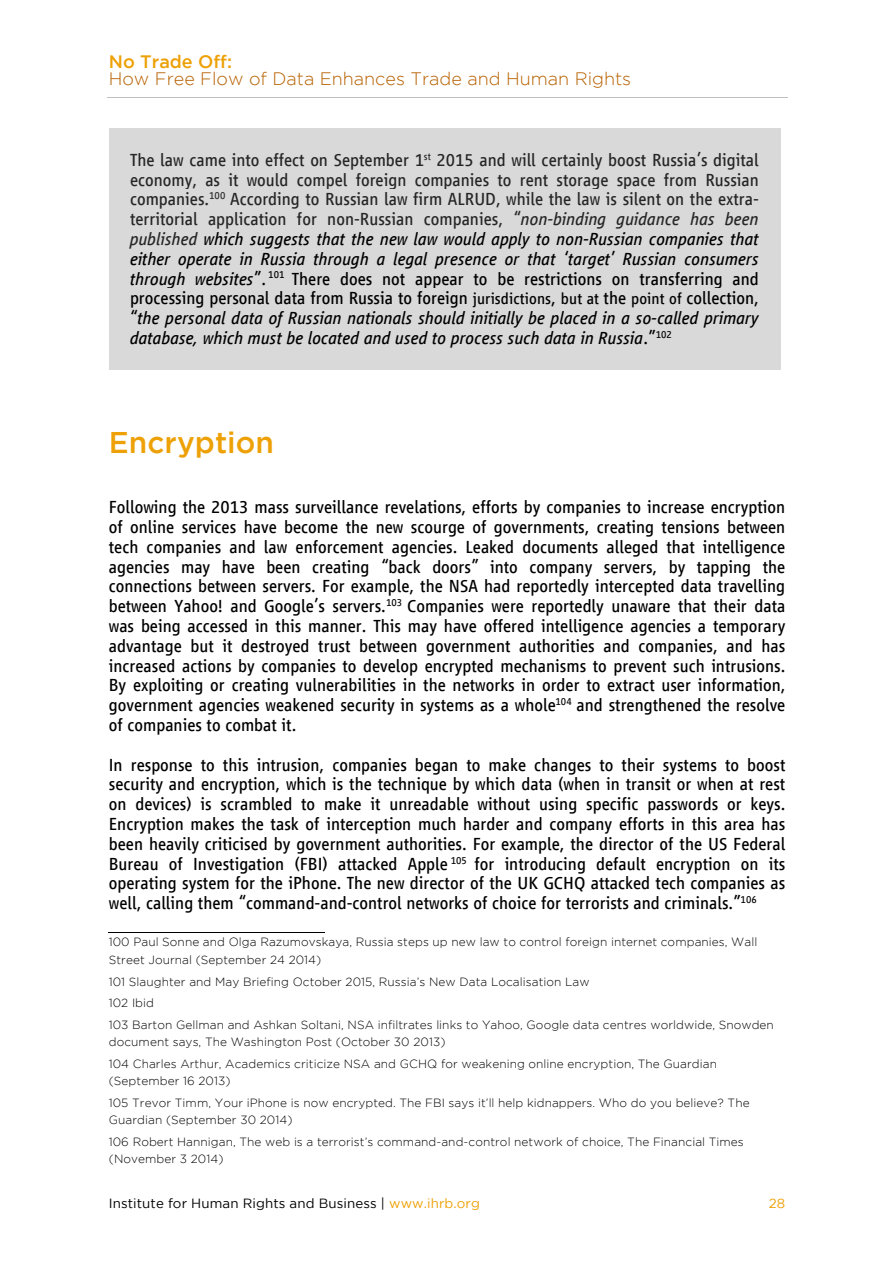
<style>
.page{position:relative;width:893px;height:1263px;background:#fff}
.page>*{position:absolute;margin:0;border:0;box-sizing:border-box;transform-origin:0 0}
.t1{font:500 29.85px "Gotham";letter-spacing:.005em;color:#eda106}
.t2{font:18px/19.8px "Vialog LT Com";color:#000;text-align:justify}
.t3{font:italic 18px/19.8px "Vialog LT Com";color:#000;text-align:justify}
.t4{font:300 18px "Gotham";color:#b76100}
.t5{font:500 18px "Gotham";color:#eda106}
.t6{font:13.35px "Gotham";letter-spacing:.01em;color:#000}
.t7{font:13.35px "Gotham";color:#eda106}
.t8{font:300 11.85px/21.6px "Gotham";letter-spacing:.005em;color:#000}
.s1{font-style:normal;color:#262626}
.s2{color:#262626}
.s3{font-style:normal}
.s4{font-style:normal;font-size:16.2px}
.s5{color:#eda106}
</style>
<div class="page">
<hr style="left:107px;top:97px;width:680px;height:1px;background:#bfbfbf">
<div style="left:109px;top:129px;width:671px;height:240px;background:#d9d9d9"></div>
<hr style="left:109px;top:932px;width:216px;height:1px;background:#000">
<p class="t5" style="left:109px;top:55px;width:125px">No Trade Off:</p>
<p class="t4" style="left:109px;top:72px;width:524px">How Free Flow of Data Enhances Trade and Human Rights</p>
<p class="t3" style="left:130px;top:150px;width:630px"><span class="s1">The law came into effect on September 1</span><sup>st</sup> <span class="s1">2015 and will certainly boost Russia’s digital economy, as it would compel foreign companies to rent storage space from Russian companies.</span><sup>100</sup> <span class="s1">According to Russian law firm ALRUD, while the law is silent on the extra&shy;territorial application for non-Russian companies, “</span><span class="s2">non-binding guidance has been published</span> which suggests that the new law would apply to non-Russian companies that either operate in Russia through a legal presence or that ‘target’ Russian consumers through websites<span class="s3">”.</span> <sup>101</sup> <span class="s3">There does not appear to be restrictions on transferring and processing personal data from Russia to foreign</span> <span class="s4">jurisdictions</span><span class="s3">,</span> <span class="s4">but at</span> <span class="s3">the</span> <span class="s4">point of</span> <span class="s3">collection, “</span>the personal data of Russian nationals should initially be placed in a so-called primary database, which must be located and used to process such data in Russia<span class="s3">.”</span><sup>102</sup></p>
<h1 class="t1" style="left:109px;top:431px;width:167px">Encryption</h1>
<p class="t2" style="left:109px;top:497px;width:678px">Following the 2013 mass surveillance revelations, efforts by companies to increase encryption of online services have become the new scourge of governments, creating tensions between tech companies and law enforcement agencies. Leaked documents alleged that intelligence agencies may have been creating “back doors” into company servers, by tapping the connections between servers. For example, the NSA had reportedly intercepted data travelling between Yahoo! and Google’s servers.<sup>103</sup> Companies were reportedly unaware that their data was being accessed in this manner. This may have offered intelligence agencies a temporary advantage but it destroyed trust between government authorities and companies, and has increased actions by companies to develop encrypted mechanisms to prevent such intrusions.<br>By exploiting or creating vulnerabilities in the networks in order to extract user information, government agencies weakened security in systems as a whole<sup>104</sup> and strengthened the resolve of companies to combat it.</p>
<p class="t2" style="left:109px;top:755px;width:678px">In response to this intrusion, companies began to make changes to their systems to boost security and encryption, which is the technique by which data (when in transit or when at rest on devices) is scrambled to make it unreadable without using specific passwords or keys.<br>Encryption makes the task of interception much harder and company efforts in this area has been heavily criticised by government authorities. For example, the director of the US Federal Bureau of Investigation (FBI) attacked Apple <sup>105</sup> for introducing default encryption on its operating system for the iPhone. The new director of the UK GCHQ attacked tech companies as well, calling them “command-and-control networks of choice for terrorists and criminals.”<sup>106</sup></p>
<p class="t8" style="left:109px;top:934px;width:650px;line-height:17.2px">100 Paul Sonne and Olga Razumovskaya, Russia steps up new law to control foreign internet companies, Wall<br>Street Journal (September 24 2014)</p>
<p class="t8" style="left:109px;top:971px;width:667px">101 Slaughter and May Briefing October 2015, Russia’s New Data Localisation Law<br>102 Ibid<br>103 Barton Gellman and Ashkan Soltani, NSA infiltrates links to Yahoo, Google data centres worldwide, Snowden</p>
<p class="t8" style="left:109px;top:1032px;width:610px">document says, The Washington Post (October 30 2013)<br>104 Charles Arthur, Academics criticize NSA and GCHQ for weakening online encryption, The Guardian</p>
<p class="t8" style="left:109px;top:1071px;width:642px">(September 16 2013)<br>105 Trevor Timm, Your iPhone is now encrypted. The FBI says it’ll help kidnappers. Who do you believe? The</p>
<p class="t8" style="left:109px;top:1110px;width:636px">Guardian (September 30 2014)<br>106 Robert Hannigan, The web is a terrorist’s command-and-control network of choice, The Financial Times</p>
<p class="t8" style="left:109px;top:1149px;width:116px">(November 3 2014)</p>
<p class="t6" style="left:109px;top:1199px;width:373px">Institute for Human Rights and Business | <span class="s5">www.ihrb.org</span></p>
<p class="t7" style="left:769px;top:1199px;width:18px">28</p>
</div>
